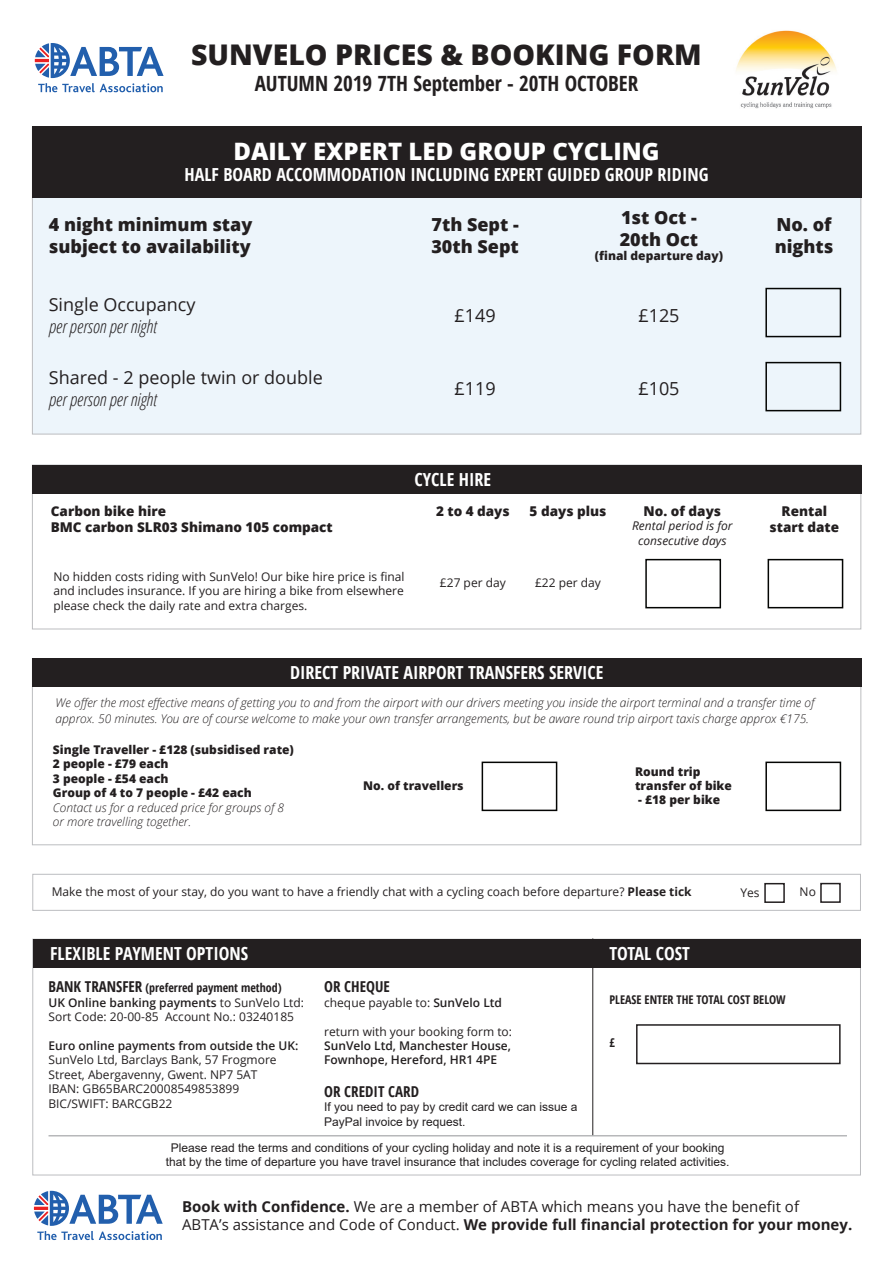
<style>
.page{position:relative;width:893px;height:1263px;background:#fff}
.page>*{position:absolute;margin:0;border:0;box-sizing:border-box;transform-origin:0 0}
.t1{font:800 28.5px "Open Sans";color:#231f20}
.t2{font:800 24px "Open Sans";color:#fff}
.t3{font:700 condensed 21px "Open Sans";color:#231f20}
.t4{font:700 condensed 18px "Open Sans";color:#fff}
.t5{font:800 18px/21.6px "Open Sans";color:#231f20}
.t6{font:18px "Open Sans";color:#231f20}
.t7{font:italic 300 condensed 18px "Open Sans";color:#231f20}
.t8{font:15px/18px "Open Sans";color:#231f20}
.t9{font:700 condensed 15px "Open Sans";color:#231f20}
.t10{font:800 13.5px/16.2px "Open Sans";color:#231f20}
.t11{font:12px/14.4px "Open Sans";color:#231f20}
.t12{font:italic 300 12px/14.4px "Open Sans";color:#231f20}
.t13{font:12px/14.4px "Arial";color:#231f20}
.t14{font:800 12px/14.4px "Open Sans";color:#231f20}
.t15{font:600 12px/14.4px "Open Sans";color:#231f20}
.t16{font:italic 12px/14.4px "Open Sans";color:#231f20;text-align:center}
.t17{font:700 condensed 12px "Open Sans";color:#231f20}
.s1{font-weight:700}
.s2{font-weight:600}
.s3{font-weight:700;font-stretch:condensed;font-size:15px}
.s4{font-weight:700;font-stretch:condensed}
</style>
<div class="page">
<div style="left:32px;top:126px;width:829px;height:308px;background:#edf5fb;border:1px solid #bcbdc0"></div>
<img style="left:736px;top:30px;width:101px;height:78px">
<div style="left:765px;top:288px;width:76px;height:49px;border:2px solid #040503"></div>
<div style="left:765px;top:362px;width:76px;height:49px;border:2px solid #040503"></div>
<div style="left:768px;top:559px;width:75px;height:49px;border:2px solid #040503"></div>
<div style="left:765px;top:761px;width:76px;height:50px;border:2px solid #040503"></div>
<div style="left:482px;top:761px;width:75px;height:50px;border:2px solid #040503"></div>
<div style="left:32px;top:874px;width:829px;height:37px;border:1px solid #bcbdc0"></div>
<div style="left:764px;top:883px;width:21px;height:20px;border:2px solid #231f20"></div>
<div style="left:820px;top:883px;width:21px;height:20px;border:2px solid #231f20"></div>
<hr style="left:49px;top:1135px;width:798px;height:1px;background:#939598">
<div style="left:593px;top:939px;width:268px;height:28px;background:#231f20"></div>
<hr style="left:592px;top:938px;width:1px;height:197px;background:#231f20">
<div style="left:636px;top:1024px;width:205px;height:40px;border:2px solid #231f20"></div>
<svg style="left:34px;top:1191px;width:129px;height:49px"></svg>
<div style="left:32px;top:126px;width:829px;height:72px;background:#231f20"></div>
<div style="left:32px;top:465px;width:829px;height:28px;background:#231f20"></div>
<div style="left:32px;top:658px;width:829px;height:29px;background:#231f20"></div>
<div style="left:33px;top:939px;width:560px;height:28px;background:#231f20"></div>
<svg style="left:35px;top:43px;width:129px;height:49px"></svg>
<div style="left:645px;top:559px;width:76px;height:49px;border:2px solid #040503"></div>
<h1 class="t1" style="left:191px;top:33px;width:512px">SUNVELO PRICES &amp; BOOKING FORM</h1>
<h3 class="t3" style="left:255px;top:68px;width:385px">AUTUMN 2019 7TH September - 20TH OCTOBER</h3>
<h2 class="t2" style="left:233px;top:133px;width:427px">DAILY EXPERT LED GROUP CYCLING</h2>
<h3 class="t4" style="left:185px;top:162px;width:525px">HALF BOARD ACCOMMODATION INCLUDING EXPERT GUIDED GROUP RIDING</h3>
<h3 class="t5" style="left:49px;top:213px;width:205px">4 night minimum stay subject to availability</h3>
<h3 class="t5" style="left:431px;top:213px;width:89px">7th Sept -<br>30th Sept</h3>
<h3 class="t5" style="left:620px;top:206px;width:80px">1st Oct -<br>20th Oct</h3>
<p class="t14" style="left:595px;top:248px;width:130px">(final departure day)</p>
<h3 class="t6" style="left:49px;top:292px;width:148px">Single Occupancy</h3>
<h3 class="t7" style="left:49px;top:314px;width:109px">per person per night</h3>
<h3 class="t6" style="left:49px;top:365px;width:276px">Shared - 2 people twin or double</h3>
<h3 class="t7" style="left:49px;top:387px;width:109px">per person per night</h3>
<h3 class="t6" style="left:455px;top:303px;width:43px">£149</h3>
<h3 class="t6" style="left:638px;top:303px;width:43px">£125</h3>
<h3 class="t6" style="left:455px;top:376px;width:43px">£119</h3>
<h3 class="t6" style="left:638px;top:376px;width:43px">£105</h3>
<h3 class="t4" style="left:415px;top:467px;width:78px">CYCLE HIRE</h3>
<p class="t10" style="left:51px;top:502px;width:283px">Carbon bike hire<br>BMC carbon SLR03 Shimano 105 compact</p>
<p class="t10" style="left:436px;top:502px;width:75px">2 to 4 days</p>
<p class="t10" style="left:530px;top:502px;width:78px">5 days plus</p>
<p class="t10" style="left:644px;top:502px;width:79px">No. of days</p>
<p class="t16" style="left:632px;top:518px;width:102px">Rental period is for consecutive days</p>
<p class="t11" style="left:53px;top:569px;width:353px;text-align:justify">No hidden costs riding with SunVelo! Our bike hire price is final and includes insurance. If you are hiring a bike from elsewhere please check the daily rate and extra charges.</p>
<p class="t11" style="left:440px;top:575px;width:67px">£27 per day</p>
<p class="t11" style="left:535px;top:575px;width:67px">£22 per day</p>
<h3 class="t4" style="left:290px;top:660px;width:315px">DIRECT PRIVATE AIRPORT TRANSFERS SERVICE</h3>
<h3 class="t5" style="left:775px;top:213px;width:60px">No. of nights</h3>
<p class="t10" style="left:770px;top:502px;width:71px;text-align:center">Rental start date</p>
<p class="t12" style="left:56px;top:694px;width:760px;line-height:16.2px">We offer the most effective means of getting you to and from the airport with our drivers meeting you inside the airport terminal and a transfer time of approx. 50 minutes. You are of course welcome to make your own transfer arrangements, but be aware round trip airport taxis charge approx €175.</p>
<p class="t14" style="left:53px;top:742px;width:242px">Single Traveller - £128 (subsidised rate)<br>2 people - £79 each<br>3 people - £54 each<br>Group of 4 to 7 people - £42 each</p>
<p class="t12" style="left:53px;top:800px;width:233px">Contact us for a reduced price for groups of 8 or more travelling together.</p>
<p class="t14" style="left:363px;top:778px;width:102px">No. of travellers</p>
<p class="t14" style="left:635px;top:763px;width:98px">Round trip transfer of bike</p>
<p class="t14" style="left:638px;top:792px;width:83px">- £18 per bike</p>
<p class="t11" style="left:52px;top:884px;width:641px">Make the most of your stay, do you want to have a friendly chat with a cycling coach before departure? <span class="s1">Please tick</span></p>
<p class="t11" style="left:740px;top:885px;width:21px">Yes</p>
<p class="t11" style="left:800px;top:884px;width:18px">No</p>
<h3 class="t4" style="left:50px;top:941px;width:199px">FLEXIBLE PAYMENT OPTIONS</h3>
<h3 class="t4" style="left:609px;top:941px;width:82px">TOTAL COST</h3>
<p class="t17" style="left:609px;top:991px;width:178px">PLEASE ENTER THE TOTAL COST BELOW</p>
<p class="t17" style="left:609px;top:1034px;width:7px">£</p>
<p class="t9" style="left:324px;top:976px;width:67px">OR CHEQUE</p>
<p class="t11" style="left:324px;top:995px;width:179px">cheque payable to: <span class="s2">SunVelo Ltd</span></p>
<p class="t11" style="left:324px;top:1024px;width:189px">return with your booking form to:</p>
<p class="t15" style="left:324px;top:1038px;width:188px">SunVelo Ltd, Manchester House,<br>Fownhope, Hereford, HR1 4PE</p>
<p class="t9" style="left:324px;top:1081px;width:96px">OR CREDIT CARD</p>
<p class="t13" style="left:324px;top:1100px;width:255px">If you need to pay by credit card we can issue a<br>PayPal invoice by request.</p>
<p class="t13" style="left:166px;top:1140px;width:565px;text-align:center">Please read the terms and conditions of your cycling holiday and note it is a requirement of your booking that by the time of departure you have travel insurance that includes coverage for cycling related activities.</p>
<p class="t11" style="left:49px;top:980px;width:257px"><span class="s3">BANK TRANSFER</span> <span class="s4">(preferred payment method)<br></span><span class="s2">UK Online banking payments</span> to SunVelo Ltd:<br>Sort Code: 20-00-85 Account No.: 03240185</p>
<p class="t15" style="left:49px;top:1038px;width:251px">Euro online payments from outside the UK:</p>
<p class="t11" style="left:49px;top:1052px;width:230px">SunVelo Ltd, Barclays Bank, 57 Frogmore<br>Street, Abergavenny, Gwent. NP7 5AT<br>IBAN: GB65BARC20008549853899<br>BIC/SWIFT: BARCGB22</p>
<p class="t8" style="left:182px;top:1197px;width:672px"><span class="s1">Book with Confidence.</span> We are a member of ABTA which means you have the benefit of<br>ABTA’s assistance and Code of Conduct. <span class="s1">We provide full financial protection for your money.</span></p>
</div>
